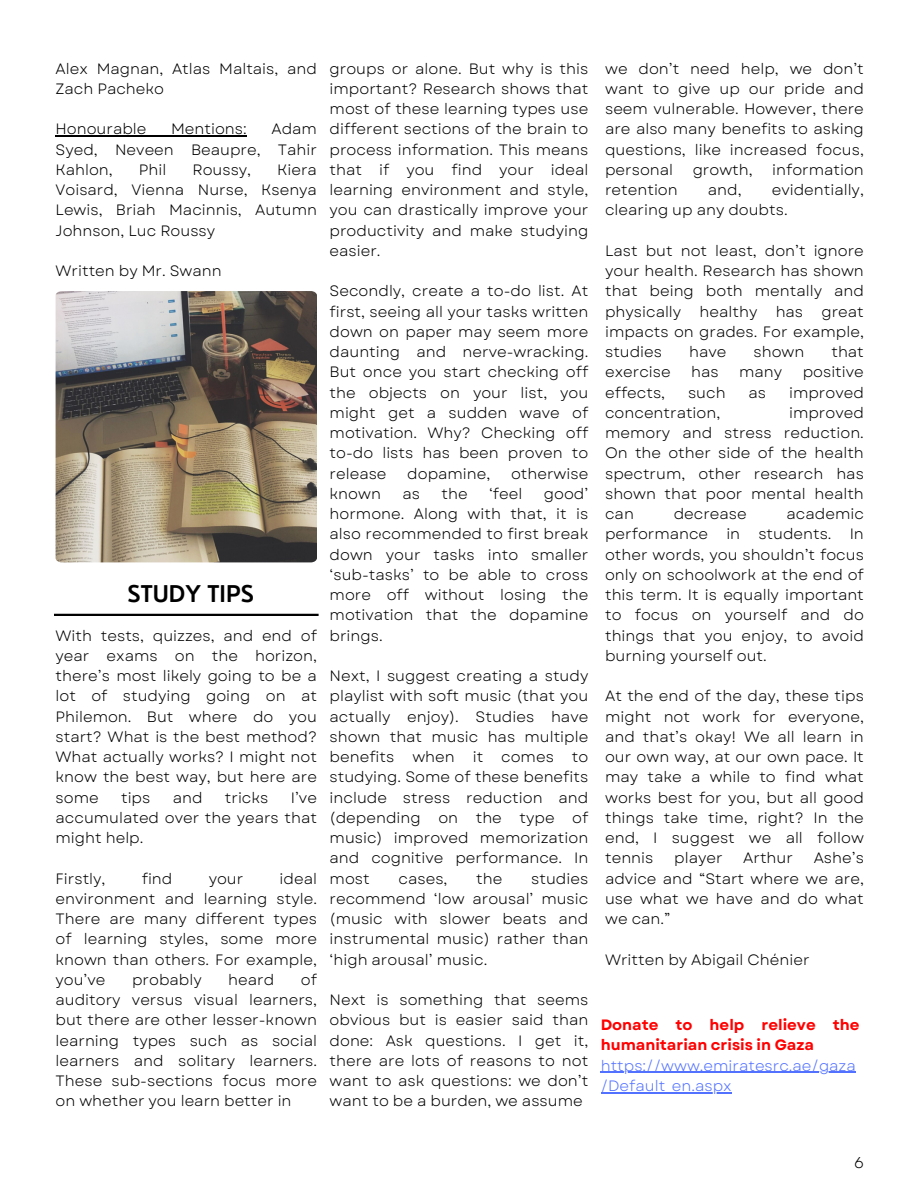
<style>
.page{position:relative;width:918px;height:1188px;background:#fff}
.page>*{position:absolute;margin:0;border:0;box-sizing:border-box;transform-origin:0 0}
.t1{font:600 22.5px "Nourd";color:#000}
.t2{font:15.6px "Garet";color:#000}
.t3{font:15px/20.2px "Garet";color:#000;text-align:justify}
.t4{font:700 15px/20.2px "Garet";color:#f00}
.t5{font:15px/20.2px "Garet";color:#5271ff}
</style>
<div class="page">
<img style="left:56px;top:291px;width:261px;height:271px">
<hr style="left:54px;top:614px;width:265px;height:2px;background:#000">
<hr style="left:56px;top:136px;width:191px;height:1px;background:#000">
<hr style="left:601px;top:1072px;width:255px;height:1px;background:#5271ff">
<hr style="left:601px;top:1092px;width:131px;height:1px;background:#5271ff">
<p class="t3" style="left:56px;top:58px;width:263px">Alex Magnan, Atlas Maltais, and<br>Zach Pacheko</p>
<p class="t3" style="left:56px;top:119px;width:92px">Honourable</p>
<p class="t3" style="left:171px;top:119px;width:77px">Mentions:</p>
<p class="t3" style="left:56px;top:119px;width:263px;text-indent:216px">Adam Syed, Neveen Beaupre, Tahir Kahlon,</p>
<p class="t3" style="left:139px;top:160px;width:29px">Phil</p>
<p class="t3" style="left:192px;top:160px;width:60px">Roussy,</p>
<p class="t3" style="left:56px;top:160px;width:263px;text-indent:222px">Kiera Voisard, Vienna Nurse, Ksenya Lewis, Briah Macinnis, Autumn Johnson, Luc Roussy</p>
<p class="t3" style="left:56px;top:261px;width:168px">Written by Mr. Swann</p>
<h1 class="t1" style="left:128px;top:579px;width:128px">STUDY TIPS</h1>
<p class="t3" style="left:56px;top:625px;width:263px">With tests, quizzes, and end of year exams on the horizon, there’s most likely going to be a lot of studying going on at Philemon. But where do you start? What is the best method?<br>What actually works? I might not know the best way, but here are some</p>
<p class="t3" style="left:56px;top:787px;width:263px;text-indent:235px">I’ve accumulated over the years that might help.</p>
<p class="t3" style="left:56px;top:868px;width:51px">Firstly,</p>
<p class="t3" style="left:142px;top:868px;width:32px">find</p>
<p class="t3" style="left:209px;top:868px;width:36px">your</p>
<p class="t3" style="left:121px;top:787px;width:31px">tips</p>
<p class="t3" style="left:173px;top:787px;width:31px">and</p>
<p class="t3" style="left:225px;top:787px;width:45px">tricks</p>
<p class="t3" style="left:56px;top:868px;width:263px;text-indent:224px">ideal environment and learning style.<br>There are many different types of learning styles, some more known than others. For example, you’ve</p>
<p class="t3" style="left:56px;top:970px;width:263px;text-indent:245px">of auditory versus visual learners, but there are other lesser-known learning types such as social learners and solitary learners.<br>These sub-sections focus more on whether you learn better in</p>
<p class="t3" style="left:132px;top:970px;width:71px">probably</p>
<p class="t3" style="left:228px;top:970px;width:47px">heard</p>
<p class="t3" style="left:330px;top:58px;width:260px">groups or alone. But why is this important? Research shows that most of these learning types use different sections of the brain to process information. This means that if you find your ideal learning environment and style, you can drastically improve your productivity and make studying easier.</p>
<p class="t3" style="left:330px;top:281px;width:260px">Secondly, create a to-do list. At first, seeing all your tasks written down on paper may seem more daunting and nerve-wracking.<br>But once you start checking off the objects on your list, you might get a sudden wave of motivation. Why? Checking off to-do lists has been proven to release</p>
<p class="t3" style="left:407px;top:463px;width:85px">dopamine,</p>
<p class="t3" style="left:511px;top:463px;width:79px">otherwise</p>
<p class="t3" style="left:330px;top:484px;width:53px">known</p>
<p class="t3" style="left:402px;top:484px;width:19px">as</p>
<p class="t3" style="left:441px;top:484px;width:28px">the</p>
<p class="t3" style="left:489px;top:484px;width:35px">‘feel</p>
<p class="t3" style="left:330px;top:484px;width:260px;text-indent:214px">good’ hormone. Along with that, it is also recommended to first break down your tasks into smaller ‘sub-tasks’ to be able to cross more off without losing the motivation that the dopamine brings.</p>
<p class="t3" style="left:330px;top:666px;width:260px">Next, I suggest creating a study playlist with soft music (that you actually enjoy). Studies have shown that music has multiple benefits when it comes to studying. Some of these benefits include stress reduction and (depending on the type of music) improved memorization and cognitive performance. In most</p>
<p class="t3" style="left:330px;top:868px;width:260px;text-indent:202px">studies recommend ‘low arousal’ music (music with slower beats and instrumental music) rather than ‘high arousal’ music.</p>
<p class="t3" style="left:330px;top:990px;width:260px">Next is something that seems obvious but is easier said than done: Ask questions. I get it, there are lots of reasons to not want to ask questions: we don’t want to be a burden, we assume</p>
<p class="t3" style="left:399px;top:868px;width:50px">cases,</p>
<p class="t3" style="left:476px;top:868px;width:28px">the</p>
<p class="t3" style="left:605px;top:58px;width:260px">we don’t need help, we don’t want to give up our pride and seem vulnerable. However, there are also many benefits to asking questions, like increased focus, personal</p>
<p class="t3" style="left:693px;top:160px;width:62px">growth,</p>
<p class="t3" style="left:772px;top:160px;width:93px">information</p>
<p class="t3" style="left:605px;top:180px;width:260px;text-indent:167px">evidentially, clearing up any doubts.</p>
<p class="t3" style="left:605px;top:241px;width:260px">Last but not least, don’t ignore your health. Research has shown that being both mentally and physically healthy has great impacts on grades. For example, studies</p>
<p class="t3" style="left:605px;top:180px;width:74px">retention</p>
<p class="t3" style="left:708px;top:180px;width:35px">and,</p>
<p class="t3" style="left:689px;top:342px;width:39px">have</p>
<p class="t3" style="left:754px;top:342px;width:52px">shown</p>
<p class="t3" style="left:831px;top:342px;width:34px">that</p>
<p class="t3" style="left:605px;top:362px;width:67px">exercise</p>
<p class="t3" style="left:691px;top:362px;width:29px">has</p>
<p class="t3" style="left:739px;top:362px;width:45px">many</p>
<p class="t3" style="left:803px;top:362px;width:63px">positive</p>
<p class="t3" style="left:605px;top:382px;width:62px">effects,</p>
<p class="t3" style="left:688px;top:382px;width:39px">such</p>
<p class="t3" style="left:749px;top:382px;width:19px">as</p>
<p class="t3" style="left:789px;top:382px;width:76px">improved</p>
<p class="t3" style="left:605px;top:403px;width:117px">concentration,</p>
<p class="t3" style="left:605px;top:403px;width:260px;text-indent:184px">improved memory and stress reduction.<br>On the other side of the health spectrum, other research has shown that poor mental health can</p>
<p class="t3" style="left:605px;top:504px;width:260px;text-indent:182px">academic performance in students. In other words, you shouldn’t focus only on schoolwork at the end of this term. It is equally important to focus on yourself and do things that you enjoy, to avoid burning yourself out.</p>
<p class="t3" style="left:605px;top:686px;width:260px">At the end of the day, these tips might not work for everyone, and that’s okay! We all learn in our own way, at our own pace. It may take a while to find what works best for you, but all good things take time, right? In the end, I suggest we all follow tennis</p>
<p class="t3" style="left:674px;top:504px;width:75px">decrease</p>
<p class="t3" style="left:605px;top:848px;width:260px;text-indent:209px">Ashe’s advice and “Start where we are, use what we have and do what we can.”</p>
<p class="t3" style="left:605px;top:949px;width:206px">Written by Abigail Chénier</p>
<p class="t3" style="left:674px;top:848px;width:50px">player</p>
<p class="t3" style="left:743px;top:848px;width:51px">Arthur</p>
<p class="t4" style="left:601px;top:1015px;width:260px">Donate to help relieve the humanitarian crisis in Gaza</p>
<p class="t5" style="left:601px;top:1055px;width:257px">https://www.emiratesrc.ae/gaza /Default_en.aspx</p>
<p class="t2" style="left:854px;top:1151px;width:11px">6</p>
</div>
